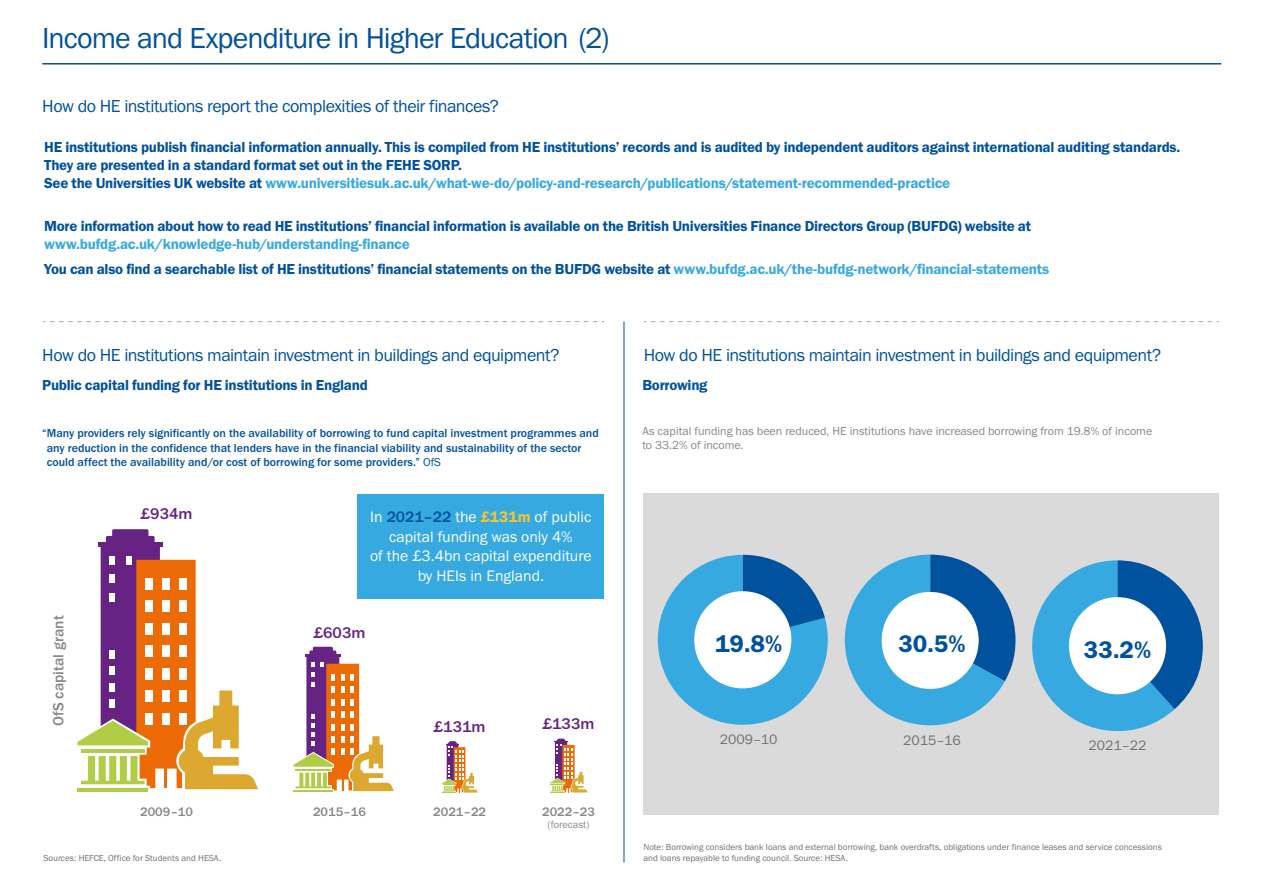
<style>
.page{position:relative;width:1263px;height:893px;background:#fff}
.page>*{position:absolute;margin:0;border:0;box-sizing:border-box;transform-origin:0 0}
.t1{font:30px "Franklin Gothic URW Boo";letter-spacing:-.03em;color:#00519e}
.t2{font:24.75px "Franklin Gothic URW Dem";color:#00519e}
.t3{font:18px "Franklin Gothic URW Boo";letter-spacing:-.03em;color:#00519e}
.t4{font:500 16.05px "Franklin Gothic URW";color:#662383}
.t5{font:15.75px/19.5px "Franklin Gothic URW Boo";color:#fff;text-align:center}
.t6{font:500 15.45px "Franklin Gothic URW";color:#878787}
.t7{font:15px/18px "Franklin Gothic URW Dem";letter-spacing:-.015em;color:#00519e}
.t8{font:15px/25.5px "Franklin Gothic URW Dem";letter-spacing:-.015em;color:#36a9e1}
.t9{font:14.25px "Franklin Gothic URW Boo";color:#706f6f}
.t10{font:500 12.9px "Franklin Gothic URW";color:#878787}
.t11{font:500 12px/14.9px "Franklin Gothic URW";color:#00519e}
.t12{font:12px/14.9px "Franklin Gothic URW Boo";color:#878787}
.t13{font:10.5px "Franklin Gothic URW Boo";color:#878787}
.t14{font:9px/10.5px "Franklin Gothic URW Boo";color:#706f6f}
.s1{color:#36a9e1}
.s2{color:#00519e}
.s3{font-family:"Franklin Gothic URW Boo";font-weight:400}
.s4{font-family:"Franklin Gothic URW";font-weight:500;color:#00519e}
.s5{font-family:"Franklin Gothic URW Dem";color:#f7c433}
</style>
<div class="page">
<div style="left:644px;top:493px;width:575px;height:322px;background:#dadada"></div>
<svg style="left:43px;top:321px;width:561px;height:1px"></svg>
<svg style="left:644px;top:321px;width:575px;height:1px"></svg>
<hr style="left:42px;top:63px;width:1179px;height:2px;background:#00519e">
<hr style="left:624px;top:322px;width:1px;height:540px;background:#00519e">
<div style="left:357px;top:494px;width:247px;height:105px;background:#36a9e1"></div>
<svg style="left:293px;top:647px;width:101px;height:145px"></svg>
<svg style="left:77px;top:529px;width:181px;height:263px"></svg>
<hr style="left:165px;top:767px;width:2px;height:21px;background:#ed6b06">
<svg style="left:550px;top:739px;width:38px;height:54px"></svg>
<svg style="left:442px;top:741px;width:36px;height:52px"></svg>
<svg style="left:1032px;top:560px;width:171px;height:172px"></svg>
<div style="left:1069px;top:597px;width:97px;height:97px;background:#fff;border-radius:50%"></div>
<svg style="left:657px;top:555px;width:358px;height:171px"></svg>
<h1 class="t1" style="left:42px;top:20px;width:569px">Income and Expenditure in Higher Education (2)</h1>
<p class="t3" style="left:42px;top:94px;width:458px">How do HE institutions report the complexities of their finances?</p>
<p class="t7" style="left:44px;top:138px;width:1138px">HE institutions publish financial information annually. This is compiled from HE institutions’ records and is audited by independent auditors against international auditing standards.<br>They are presented in a standard format set out in the FEHE SORP.<br>See the Universities UK website at <span class="s1">www.universitiesuk.ac.uk/what-we-do/policy-and-research/publications/statement-recommended-practice</span></p>
<p class="t7" style="left:44px;top:216px;width:988px">More information about how to read HE institutions’ financial information is available on the British Universities Finance Directors Group (BUFDG) website at</p>
<p class="t8" style="left:44px;top:231px;width:1007px">www.bufdg.ac.uk/knowledge-hub/understanding-finance<br><span class="s2">You can also find a searchable list of HE institutions’ financial statements on the BUFDG website at</span> www.bufdg.ac.uk/the-bufdg-network/financial-statements</p>
<p class="t3" style="left:42px;top:344px;width:519px">How do HE institutions maintain investment in buildings and equipment?</p>
<p class="t3" style="left:644px;top:344px;width:519px">How do HE institutions maintain investment in buildings and equipment?</p>
<p class="t7" style="left:42px;top:376px;width:327px">Public capital funding for HE institutions in England</p>
<p class="t11" style="left:47px;top:425px;width:554px;text-indent:-4px">“Many providers rely significantly on the availability of borrowing to fund capital investment programmes and any reduction in the confidence that lenders have in the financial viability and sustainability of the sector could affect the availability and/or cost of borrowing for some providers.” <span class="s3">OfS</span></p>
<p class="t6" style="left:49px;top:726px;width:112px;rotate:-90deg">OfS capital grant</p>
<p class="t4" style="left:141px;top:504px;width:53px">£934m</p>
<p class="t10" style="left:140px;top:803px;width:54px">2009–10</p>
<p class="t14" style="left:43px;top:852px;width:179px">Sources: HEFCE, Office for Students and HESA.</p>
<p class="t5" style="left:370px;top:507px;width:223px">In <span class="s4">2021–22</span> the <span class="s5">£131m</span> of public capital funding was only 4%<br>of the £3.4bn capital expenditure by HEIs in England.</p>
<p class="t4" style="left:314px;top:622px;width:53px">£603m</p>
<p class="t10" style="left:313px;top:803px;width:54px">2015–16</p>
<p class="t4" style="left:434px;top:717px;width:53px">£131m</p>
<p class="t10" style="left:433px;top:803px;width:54px">2021–22</p>
<p class="t4" style="left:543px;top:714px;width:53px">£133m</p>
<p class="t10" style="left:542px;top:803px;width:54px">2022–23</p>
<p class="t13" style="left:548px;top:818px;width:43px">(forecast)</p>
<p class="t7" style="left:642px;top:376px;width:67px">Borrowing</p>
<p class="t12" style="left:642px;top:423px;width:511px">As capital funding has been reduced, HE institutions have increased borrowing from 19.8% of income to 33.2% of income.</p>
<h2 class="t2" style="left:715px;top:628px;width:69px">19.8%</h2>
<p class="t9" style="left:720px;top:731px;width:59px">2009–10</p>
<h2 class="t2" style="left:898px;top:629px;width:69px">30.5%</h2>
<p class="t9" style="left:903px;top:731px;width:59px">2015–16</p>
<h2 class="t2" style="left:1084px;top:634px;width:69px">33.2%</h2>
<p class="t9" style="left:1088px;top:737px;width:59px">2021–22</p>
<p class="t14" style="left:643px;top:842px;width:520px">Note: Borrowing considers bank loans and external borrowing, bank overdrafts, obligations under finance leases and service concessions and loans repayable to funding council. Source: HESA.</p>
</div>
